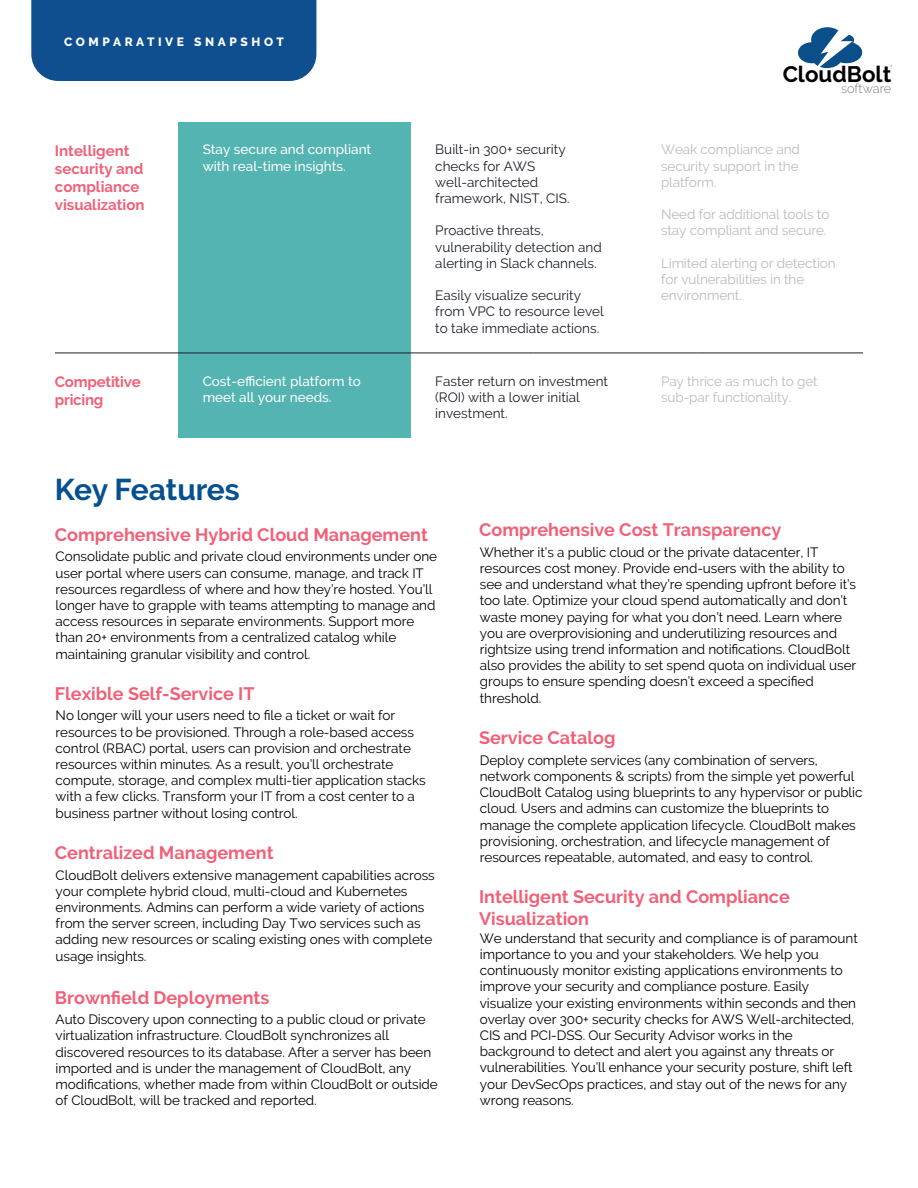
<style>
.page{position:relative;width:918px;height:1188px;background:#fff}
.page>*{position:absolute;margin:0;border:0;box-sizing:border-box;transform-origin:0 0}
.t1{font:700 30px "Raleway";letter-spacing:-.005em;color:#05508f}
.t2{font:700 22.35px "Raleway";color:#000}
.t3{font:700 18px/21.6px "Raleway";color:#f06178}
.t4{font:700 15px/18px "Raleway";color:#f06178}
.t5{font:13.5px/16.2px "Raleway";letter-spacing:-.005em;color:#000}
.t6{font:13.5px/16.2px "Raleway";color:#1a1f2a}
.t7{font:13.5px/16.2px "Raleway";letter-spacing:-.005em;color:#babbbc}
.t8{font:500 13.5px/16.2px "Raleway";color:#fff}
.t9{font:300 12.75px "Raleway";color:#7b7b7b}
.t10{font:800 12px "Raleway";letter-spacing:.3em;color:#fff}
</style>
<div class="page">
<div style="left:31px;top:0;width:285px;height:81px;background:#0f4f8f"></div>
<div style="left:178px;top:122px;width:233px;height:316px;background:#53b4b1"></div>
<hr style="left:55px;top:353px;width:147px;height:1px;background:#1a1f2a">
<hr style="left:202px;top:353px;width:332px;height:1px;background:#1a1f2a">
<hr style="left:534px;top:353px;width:163px;height:1px;background:#1a1f2a">
<hr style="left:698px;top:353px;width:165px;height:1px;background:#1a1f2a">
<svg style="left:798px;top:27px;width:64px;height:41px"></svg>
<p class="t10" style="left:64px;top:35px;width:221px">COMPARATIVE SNAPSHOT</p>
<p class="t4" style="left:55px;top:142px;width:91px">Intelligent security and compliance visualization</p>
<p class="t8" style="left:203px;top:142px;width:170px">Stay secure and compliant with real-time insights.</p>
<p class="t6" style="left:435px;top:142px;width:136px">Built-in 300+ security checks for AWS well-architected framework, NIST, CIS.</p>
<p class="t6" style="left:435px;top:223px;width:168px">Proactive threats, vulnerability detection and alerting in Slack channels.</p>
<p class="t6" style="left:435px;top:287px;width:170px">Easily visualize security from VPC to resource level to take immediate actions.</p>
<p class="t8" style="left:203px;top:373px;width:160px">Cost-efficient platform to meet all your needs.</p>
<p class="t4" style="left:55px;top:373px;width:87px">Competitive pricing</p>
<p class="t6" style="left:435px;top:373px;width:174px">Faster return on investment (ROI) with a lower initial investment.</p>
<h1 class="t1" style="left:55px;top:473px;width:186px">Key Features</h1>
<h2 class="t2" style="left:783px;top:61px;width:110px">CloudBolt</h2>
<p class="t9" style="left:841px;top:81px;width:52px">software</p>
<p class="t7" style="left:661px;top:142px;width:140px;text-align:justify">Weak compliance and security support in the platform.</p>
<p class="t7" style="left:661px;top:206px;width:170px">Need for additional tools to stay compliant and secure.</p>
<p class="t7" style="left:661px;top:255px;width:176px">Limited alerting or detection for vulnerabilities in the environment.</p>
<p class="t7" style="left:661px;top:373px;width:158px">Pay thrice as much to get sub-par functionality.</p>
<h3 class="t3" style="left:55px;top:524px;width:375px">Comprehensive Hybrid Cloud Management</h3>
<p class="t5" style="left:56px;top:548px;width:383px">Consolidate public and private cloud environments under one user portal where users can consume, manage, and track IT resources regardless of where and how they’re hosted. You’ll longer have to grapple with teams attempting to manage and access resources in separate environments. Support more than 20+ environments from a centralized catalog while maintaining granular visibility and control.</p>
<h3 class="t3" style="left:55px;top:683px;width:201px">Flexible Self-Service IT</h3>
<p class="t5" style="left:56px;top:708px;width:372px">No longer will your users need to file a ticket or wait for resources to be provisioned. Through a role-based access control (RBAC) portal, users can provision and orchestrate resources within minutes. As a result, you’ll orchestrate compute, storage, and complex multi-tier application stacks with a few clicks. Transform your IT from a cost center to a business partner without losing control.</p>
<h3 class="t3" style="left:55px;top:842px;width:220px">Centralized Management</h3>
<p class="t5" style="left:56px;top:867px;width:381px">CloudBolt delivers extensive management capabilities across your complete hybrid cloud, multi-cloud and Kubernetes environments. Admins can perform a wide variety of actions from the server screen, including Day Two services such as adding new resources or scaling existing ones with complete usage insights.</p>
<h3 class="t3" style="left:55px;top:987px;width:216px">Brownfield Deployments</h3>
<p class="t5" style="left:56px;top:1011px;width:384px">Auto Discovery upon connecting to a public cloud or private virtualization infrastructure. CloudBolt synchronizes all discovered resources to its database. After a server has been imported and is under the management of CloudBolt, any modifications, whether made from within CloudBolt or outside of CloudBolt, will be tracked and reported.</p>
<h3 class="t3" style="left:479px;top:519px;width:304px">Comprehensive Cost Transparency</h3>
<p class="t5" style="left:480px;top:544px;width:378px">Whether it’s a public cloud or the private datacenter, IT resources cost money. Provide end-users with the ability to see and understand what they’re spending upfront before it’s too late. Optimize your cloud spend automatically and don’t waste money paying for what you don’t need. Learn where you are overprovisioning and underutilizing resources and rightsize using trend information and notifications. CloudBolt also provides the ability to set spend quota on individual user groups to ensure spending doesn’t exceed a specified threshold.</p>
<h3 class="t3" style="left:479px;top:727px;width:138px">Service Catalog</h3>
<p class="t5" style="left:480px;top:752px;width:384px">Deploy complete services (any combination of servers, network components &amp; scripts) from the simple yet powerful CloudBolt Catalog using blueprints to any hypervisor or public cloud. Users and admins can customize the blueprints to manage the complete application lifecycle. CloudBolt makes provisioning, orchestration, and lifecycle management of resources repeatable, automated, and easy to control.</p>
<h3 class="t3" style="left:479px;top:886px;width:312px">Intelligent Security and Compliance<br>Visualization</h3>
<p class="t5" style="left:480px;top:930px;width:379px">We understand that security and compliance is of paramount importance to you and your stakeholders. We help you continuously monitor existing applications environments to improve your security and compliance posture. Easily visualize your existing environments within seconds and then overlay over 300+ security checks for AWS Well-architected, CIS and PCI-DSS. Our Security Advisor works in the background to detect and alert you against any threats or vulnerabilities. You’ll enhance your security posture, shift left your DevSecOps practices, and stay out of the news for any wrong reasons.</p>
</div>
